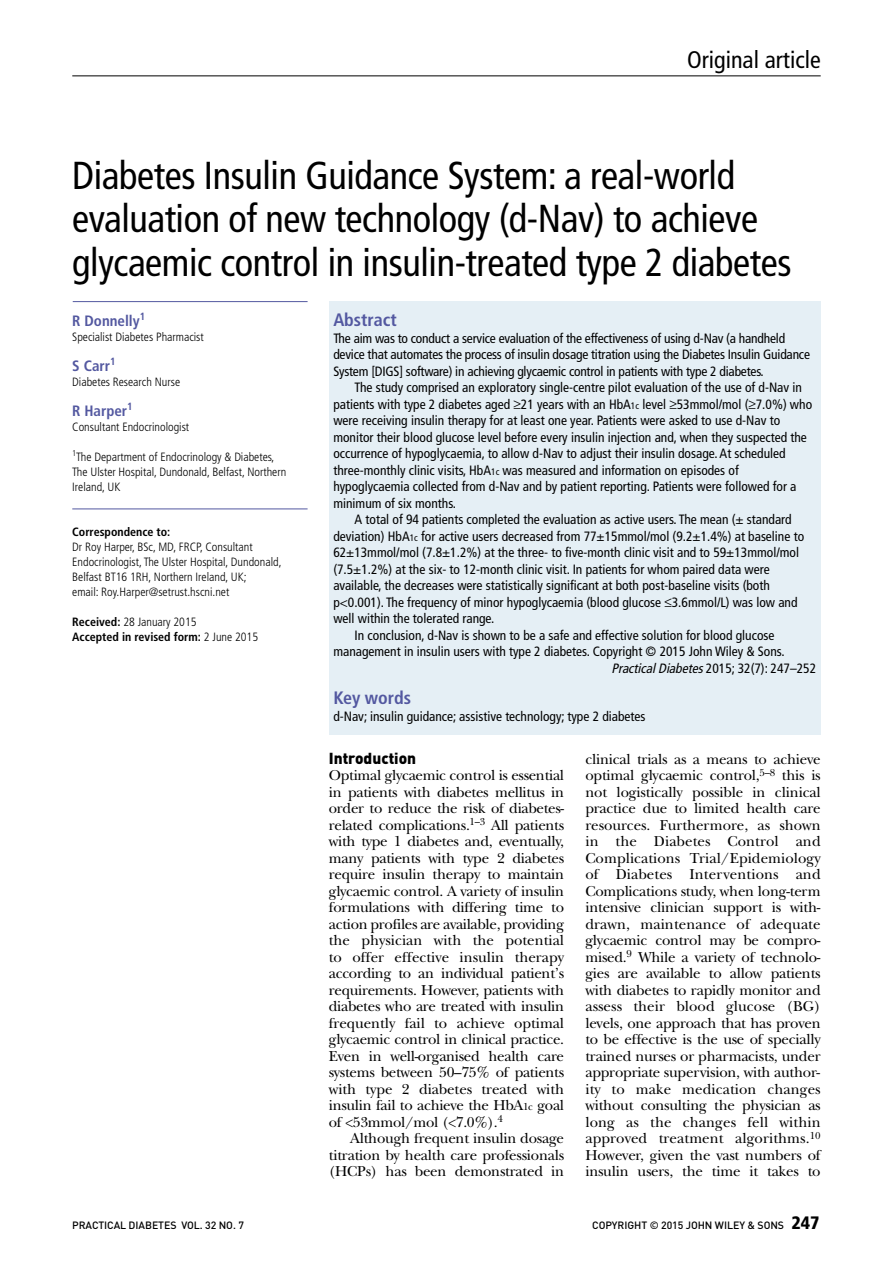
<style>
.page{position:relative;width:893px;height:1263px;background:#fff}
.page>*{position:absolute;margin:0;border:0;box-sizing:border-box;transform-origin:0 0}
.t1{font:condensed 39px/43.5px "Frutiger";letter-spacing:-.01em;color:#000}
.t2{font:condensed 24px "Frutiger";color:#000}
.t3{font:700 condensed 18px "Frutiger";color:#5358a0}
.t4{font:900 15.75px "DIN";color:#000}
.t5{font:15px/16.5px "New Baskerville";letter-spacing:-.015em;color:#000;text-align:justify}
.t6{font:700 condensed 15px "Frutiger";color:#5358a0}
.t7{font:condensed 13.5px/16.5px "Frutiger";color:#000}
.t8{font:300 condensed 12px/15px "Frutiger";color:#000}
.t9{font:700 condensed 12px/15px "Frutiger";color:#000}
.t10{font:500 10.5px "DIN";letter-spacing:-.005em;color:#000}
.s1{font-size:9.45px}
.s2{font-style:italic}
.s3{font-weight:300}
.s4{font-size:10.5px}
.s5{font-family:"Frutiger";font-weight:900;font-stretch:condensed;font-size:18px}
</style>
<div class="page">
<hr style="left:72px;top:75px;width:749px;height:1px;background:#000">
<div style="left:329px;top:302px;width:492px;height:433px;background:#e5eff5"></div>
<hr style="left:72px;top:508px;width:236px;height:1px;background:#5358a0">
<hr style="left:73px;top:301px;width:235px;height:1px;background:#5358a0">
<h2 class="t2" style="left:687px;top:50px;width:135px">Original article</h2>
<h1 class="t1" style="left:72px;top:157px;width:721px">Diabetes Insulin Guidance System: a real-world evaluation of new technology (d-Nav) to achieve glycaemic control in insulin-treated type 2 diabetes</h1>
<p class="t3" style="left:333px;top:313px;width:65px">Abstract</p>
<p class="t7" style="left:333px;top:331px;width:478px">The aim was to conduct a service evaluation of the effectiveness of using d-Nav (a handheld device that automates the process of insulin dosage titration using the Diabetes Insulin Guidance<br>System [DIGS] software) in achieving glycaemic control in patients with type 2 diabetes.</p>
<p class="t7" style="left:355px;top:380px;width:449px">The study comprised an exploratory single-centre pilot evaluation of the use of d-Nav in</p>
<p class="t7" style="left:333px;top:397px;width:480px">patients with type 2 diabetes aged ≥21 years with an HbA<span class="s1">1c</span> level ≥53mmol/mol (≥7.0%) who</p>
<p class="t7" style="left:333px;top:413px;width:448px">were receiving insulin therapy for at least one year. Patients were asked to use d-Nav to</p>
<p class="t7" style="left:333px;top:430px;width:475px">monitor their blood glucose level before every insulin injection and, when they suspected the</p>
<p class="t7" style="left:333px;top:446px;width:454px">occurrence of hypoglycaemia, to allow d-Nav to adjust their insulin dosage. At scheduled</p>
<p class="t7" style="left:333px;top:463px;width:407px">three-monthly clinic visits, HbA<span class="s1">1c</span> was measured and information on episodes of</p>
<p class="t7" style="left:333px;top:479px;width:465px">hypoglycaemia collected from d-Nav and by patient reporting. Patients were followed for a</p>
<p class="t7" style="left:333px;top:496px;width:124px">minimum of six months.</p>
<p class="t7" style="left:355px;top:512px;width:439px">A total of 94 patients completed the evaluation as active users. The mean (± standard</p>
<p class="t7" style="left:333px;top:529px;width:472px">deviation) HbA<span class="s1">1c</span> for active users decreased from 77±15mmol/mol (9.2±1.4%) at baseline to</p>
<p class="t7" style="left:333px;top:545px;width:467px">62±13mmol/mol (7.8±1.2%) at the three- to five-month clinic visit and to 59±13mmol/mol</p>
<p class="t7" style="left:333px;top:562px;width:438px">(7.5±1.2%) at the six- to 12-month clinic visit. In patients for whom paired data were</p>
<p class="t7" style="left:333px;top:578px;width:438px">available, the decreases were statistically significant at both post-baseline visits (both</p>
<p class="t7" style="left:333px;top:595px;width:466px">p&lt;0.001). The frequency of minor hypoglycaemia (blood glucose ≤3.6mmol/L) was low and</p>
<p class="t7" style="left:333px;top:611px;width:163px">well within the tolerated range.</p>
<p class="t7" style="left:355px;top:628px;width:421px">In conclusion, d-Nav is shown to be a safe and effective solution for blood glucose</p>
<p class="t7" style="left:333px;top:644px;width:453px">management in insulin users with type 2 diabetes. Copyright © 2015 John Wiley &amp; Sons.</p>
<p class="t7" style="left:611px;top:661px;width:206px"><span class="s2">PracticalDiabetes</span>2015; 32(7): 247–252</p>
<p class="t3" style="left:333px;top:691px;width:79px">Key words</p>
<p class="t7" style="left:333px;top:709px;width:314px">d-Nav; insulin guidance; assistive technology; type 2 diabetes</p>
<p class="t6" style="left:72px;top:315px;width:74px">R Donnelly<sup>1</sup></p>
<p class="t8" style="left:72px;top:330px;width:133px">Specialist Diabetes Pharmacist</p>
<p class="t6" style="left:72px;top:360px;width:45px">S Carr<sup>1</sup></p>
<p class="t8" style="left:72px;top:375px;width:109px">Diabetes Research Nurse</p>
<p class="t6" style="left:72px;top:405px;width:62px">R Harper<sup>1</sup></p>
<p class="t8" style="left:72px;top:420px;width:118px">Consultant Endocrinologist</p>
<p class="t8" style="left:72px;top:450px;width:215px"><sup>1</sup>The Department of Endocrinology &amp; Diabetes,<br>The Ulster Hospital, Dundonald, Belfast, Northern<br>Ireland, UK</p>
<p class="t9" style="left:72px;top:525px;width:100px">Correspondence to:</p>
<p class="t8" style="left:72px;top:540px;width:211px">Dr Roy Harper, BSc, MD, FRCP, Consultant Endocrinologist, The Ulster Hospital, Dundonald, Belfast BT16 1RH, Northern Ireland, UK;<br>email: Roy.Harper@setrust.hscni.net</p>
<p class="t9" style="left:72px;top:615px;width:187px">Received: <span class="s3">28 January 2015<br></span>Accepted in revised form: <span class="s3">2 June 2015</span></p>
<p class="t4" style="left:329px;top:749px;width:89px">Introduction</p>
<p class="t5" style="left:329px;top:767px;width:237px">Optimal glycaemic control is essential in patients with diabetes mellitus in order to reduce the risk of diabetes&shy;related complications.<sup>1–3</sup> All patients with type 1 diabetes and, eventually, many patients with type 2 diabetes require insulin therapy to maintain glycaemic control. A variety of insulin formulations with differing time to action profiles are available, providing the physician with the potential to offer effective insulin therapy according to an individual patient’s requirements. However, patients with diabetes who are treated with insulin frequently fail to achieve optimal glycaemic control in clinical practice.<br>Even in well-organised health care systems between 50–75% of patients with type 2 diabetes treated with insulin fail to achieve the HbA<span class="s4">1c</span> goal of &lt;53mmol/mol (&lt;7.0%).<sup>4</sup></p>
<p class="t5" style="left:329px;top:1130px;width:237px;text-indent:21px">Although frequent insulin dosage titration by health care professionals (HCPs) has been demonstrated in</p>
<p class="t5" style="left:585px;top:750px;width:237px">clinical trials as a means to achieve optimal glycaemic control,<sup>5–8</sup> this is not logistically possible in clinical practice due to limited health care resources. Furthermore, as shown in the Diabetes Control and Complications Trial/Epidemiology of Diabetes Interventions and Complications study, when long-term intensive clinician support is with&shy;drawn, maintenance of adequate glycaemic control may be compro&shy;mised.<sup>9</sup> While a variety of technolo&shy;gies are available to allow patients with diabetes to rapidly monitor and assess their blood glucose (BG) levels, one approach that has proven to be effective is the use of specially trained nurses or pharmacists, under appropriate supervision, with author&shy;ity to make medication changes without consulting the physician as long as the changes fell within approved treatment algorithms.<sup>10<br></sup>However, given the vast numbers of insulin users, the time it takes to</p>
<p class="t10" style="left:72px;top:1219px;width:173px">PRACTICAL DIABETES VOL. 32 NO. 7</p>
<p class="t10" style="left:592px;top:1219px;width:229px">COPYRIGHT © 2015 JOHN WILEY &amp; SONS <span class="s5">247</span></p>
</div>
